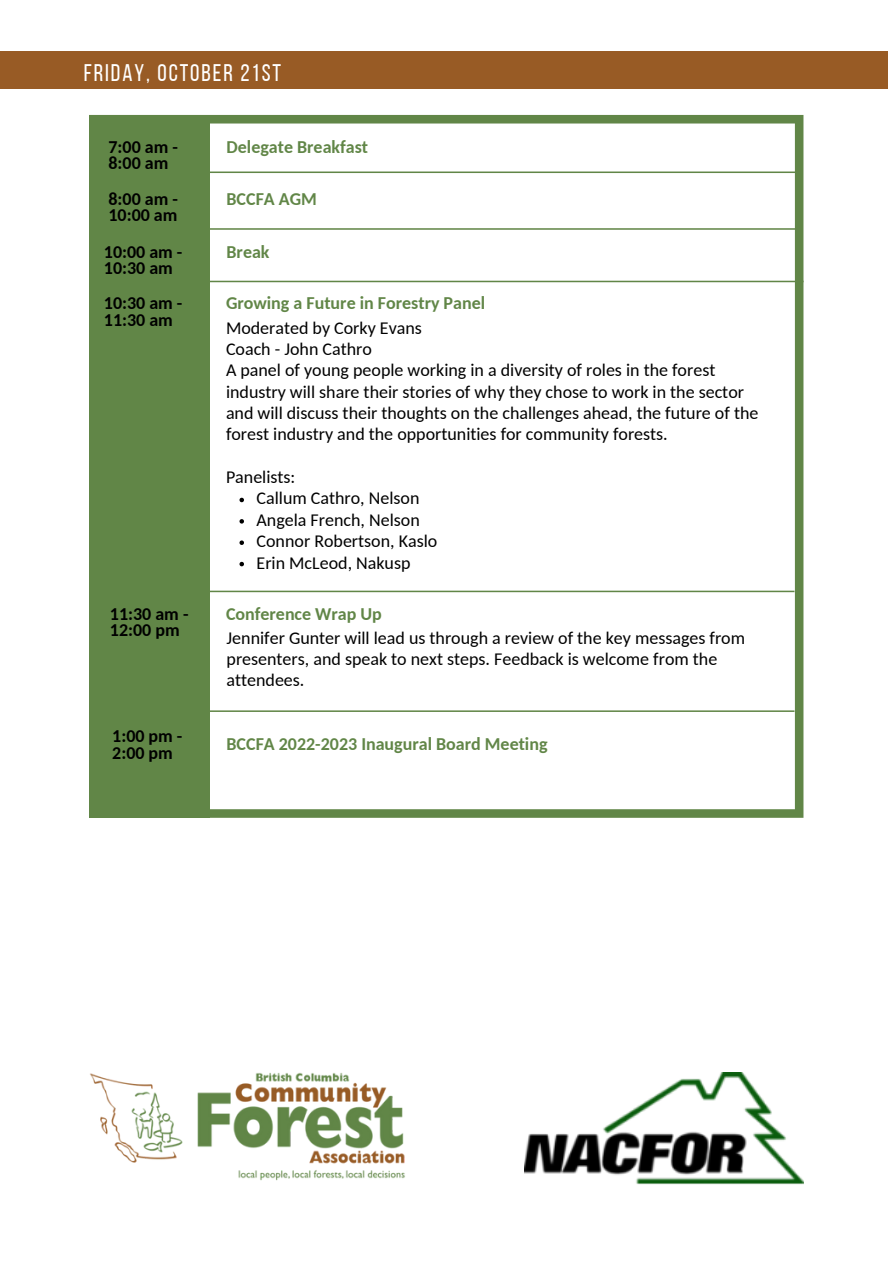
<style>
.page{position:relative;width:893px;height:1264px;background:#fff}
.page>*{position:absolute;margin:0;border:0;box-sizing:border-box;transform-origin:0 0}
.t1{font:24px "Bebas Neue";letter-spacing:.08em;color:#fff}
.t2{font:18px/21.3px "Carlito";color:#000}
.t3{font:700 18px "Carlito";color:#618647}
.t4{font:700 18px/16.8px "Carlito";color:#000}
</style>
<div class="page">
<div style="left:0;top:52px;width:888px;height:37px;background:#985b25"></div>
<img style="left:524px;top:1072px;width:279px;height:112px">
<img style="left:90px;top:1072px;width:315px;height:109px">
<svg style="left:209px;top:115px;width:594px;height:702px"></svg>
<div style="left:89px;top:115px;width:120px;height:702px;background:#618647"></div>
<hr style="left:94px;top:172px;width:705px;height:1px;background:#618647">
<hr style="left:94px;top:228px;width:705px;height:2px;background:#618647">
<hr style="left:98px;top:281px;width:705px;height:1px;background:#618647">
<svg style="left:239px;top:497px;width:5px;height:5px"></svg>
<svg style="left:239px;top:519px;width:5px;height:4px"></svg>
<svg style="left:239px;top:540px;width:5px;height:5px"></svg>
<svg style="left:239px;top:562px;width:5px;height:4px"></svg>
<hr style="left:89px;top:590px;width:705px;height:2px;background:#618647">
<hr style="left:89px;top:710px;width:705px;height:1px;background:#618647">
<h1 class="t1" style="left:84px;top:62px;width:199px">FRIDAY, OCTOBER 21ST</h1>
<p class="t4" style="left:108px;top:140px;width:71px">7:00 am -<br>8:00 am</p>
<p class="t4" style="left:108px;top:192px;width:71px">8:00 am -<br>10:00 am</p>
<p class="t3" style="left:226px;top:140px;width:143px">Delegate Breakfast</p>
<p class="t3" style="left:226px;top:191px;width:92px">BCCFA AGM</p>
<p class="t4" style="left:104px;top:245px;width:80px">10:00 am -<br>10:30 am</p>
<p class="t3" style="left:226px;top:244px;width:44px">Break</p>
<p class="t4" style="left:104px;top:296px;width:80px">10:30 am -<br>11:30 am</p>
<p class="t3" style="left:226px;top:296px;width:261px">Growing a Future in Forestry Panel</p>
<p class="t2" style="left:226px;top:318px;width:534px">Moderated by Corky Evans<br>Coach - John Cathro<br>A panel of young people working in a diversity of roles in the forest industry will share their stories of why they chose to work in the sector and will discuss their thoughts on the challenges ahead, the future of the forest industry and the opportunities for community forests.</p>
<p class="t2" style="left:226px;top:468px;width:71px">Panelists:</p>
<p class="t2" style="left:256px;top:489px;width:182px">Callum Cathro, Nelson<br>Angela French, Nelson<br>Connor Robertson, Kaslo<br>Erin McLeod, Nakusp</p>
<p class="t4" style="left:110px;top:606px;width:80px">11:30 am -<br>12:00 pm</p>
<p class="t3" style="left:226px;top:606px;width:157px">Conference Wrap Up</p>
<p class="t2" style="left:226px;top:628px;width:520px">Jennifer Gunter will lead us through a review of the key messages from presenters, and speak to next steps. Feedback is welcome from the attendees.</p>
<p class="t4" style="left:112px;top:729px;width:72px">1:00 pm -<br>2:00 pm</p>
<p class="t3" style="left:226px;top:737px;width:322px">BCCFA 2022-2023 Inaugural Board Meeting</p>
</div>
